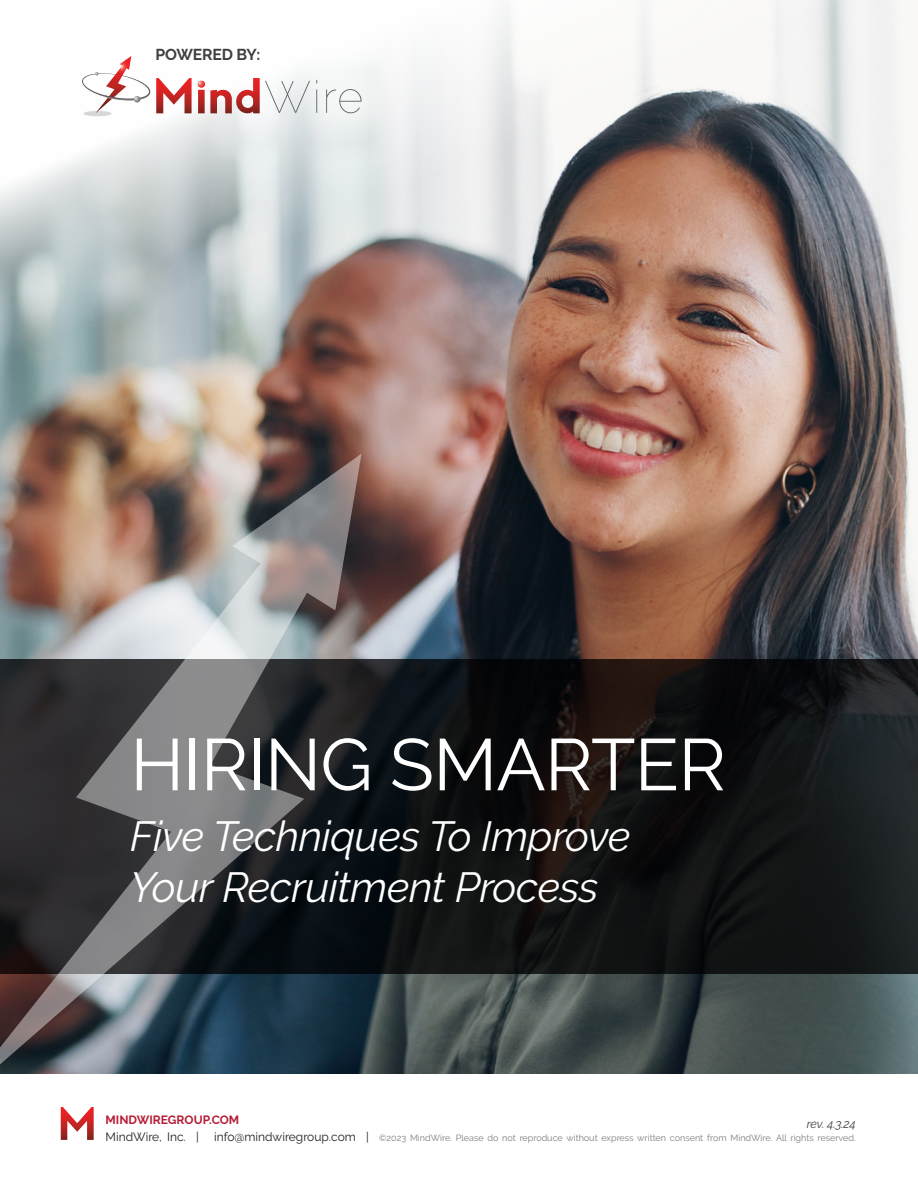
<style>
.page{position:relative;width:918px;height:1188px;background:#fff}
.page>*{position:absolute;margin:0;border:0;box-sizing:border-box;transform-origin:0 0}
.t1{font:72.9px "Raleway";letter-spacing:-.01em;color:#fff}
.t2{font:italic 42px/50.4px "Raleway";letter-spacing:-.01em;color:#fff}
.t3{font:700 15.75px "Raleway";letter-spacing:-.01em;color:#413f41}
.t4{font:700 12px "Raleway";color:#b61e37}
.t5{font:12px "Raleway";color:#231f20}
.t6{font:italic 12px "Raleway";color:#413f41}
.t7{font:9px "Raleway";color:#7f7c7c}
.s1{font-size:12px;color:#231f20}
</style>
<div class="page">
<svg style="left:61px;top:1107px;width:33px;height:33px"></svg>
<img style="left:0;top:0;width:918px;height:1074px">
<svg style="left:362px;top:660px;width:556px;height:314px;background:#111314"></svg>
<img style="left:0;top:454px;width:362px;height:620px">
<img style="left:72px;top:99px;width:51px;height:18px">
<svg style="left:316px;top:89px;width:1px;height:24px"></svg>
<svg style="left:326px;top:89px;width:36px;height:24px"></svg>
<svg style="left:198px;top:78px;width:112px;height:35px"></svg>
<svg style="left:82px;top:56px;width:110px;height:57px"></svg>
<p class="t3" style="left:155px;top:46px;width:106px">POWERED BY:</p>
<p class="t1" style="left:130px;top:722px;width:597px">HIRING SMARTER</p>
<p class="t2" style="left:130px;top:811px;width:502px">Five Techniques To Improve<br>Your Recruitment Process</p>
<p class="t4" style="left:106px;top:1113px;width:135px">MINDWIREGROUP.COM</p>
<p class="t5" style="left:106px;top:1129px;width:95px">MindWire, Inc. |</p>
<p class="t7" style="left:214px;top:1132px;width:643px"><span class="s1">info@mindwiregroup.com |</span> ©2023 MindWire. Please do not reproduce without express written consent from MindWire. All rights reserved.</p>
<p class="t6" style="left:807px;top:1117px;width:51px">rev. 4.3.24</p>
</div>
